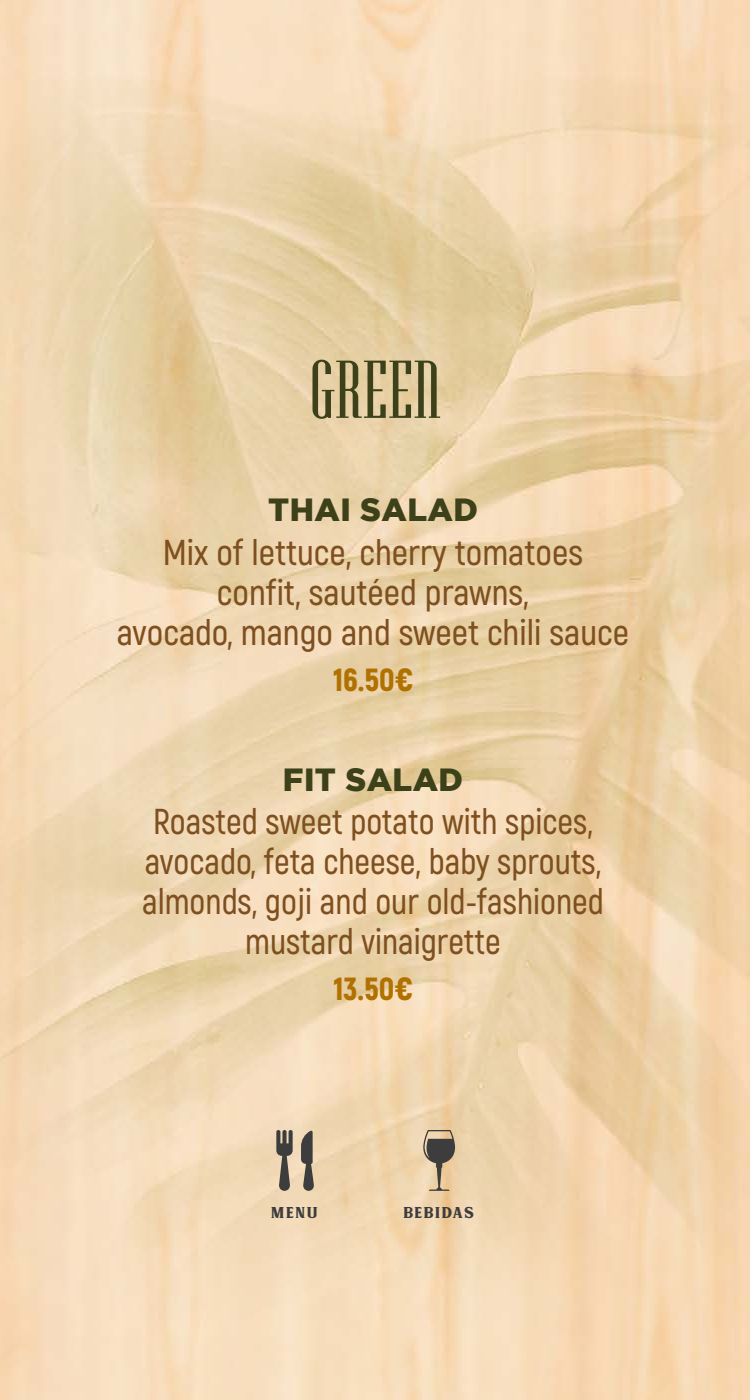
<style>
.page{position:relative;width:750px;height:1400px;background:#fff}
.page>*{position:absolute;margin:0;border:0;box-sizing:border-box;transform-origin:0 0}
.t1{font:70px "Hamerslag DEMO";letter-spacing:.01em;color:#3d411a}
.t2{font:600 36px/40px "Akrobat";color:#7e4f1f;text-align:center;scale:.96 1}
.t3{font:600 36px/40px "Akrobat";color:#7e4f1f;text-align:center}
.t4{font:900 32px "Gotham";letter-spacing:.015em;color:#3d411a}
.t5{font:900 32px "Akrobat";color:#b17100}
.t6{font:22px "MUARADEMO";letter-spacing:.05em;color:#3d3d3d}
</style>
<div class="page">
<svg style="left:301px;top:1131px;width:13px;height:60px"></svg>
<svg style="left:276px;top:1130px;width:17px;height:61px"></svg>
<svg style="left:423px;top:1130px;width:32px;height:61px"></svg>
<h1 class="t1" style="left:309px;top:338px;width:133px">GREEN</h1>
<p class="t4" style="left:268px;top:491px;width:211px">THAI SALAD</p>
<p class="t3" style="left:117px;top:532px;width:514px">Mix of lettuce, cherry tomatoes confit, sautéed prawns,<br>avocado, mango and sweet chili sauce</p>
<p class="t5" style="left:333px;top:659px;width:81px">16.50€</p>
<p class="t4" style="left:283px;top:761px;width:182px">FIT SALAD</p>
<p class="t2" style="left:142px;top:802px;width:482px">Roasted sweet potato with spices, avocado, feta cheese, baby sprouts, almonds, goji and our old-fashioned mustard vinaigrette</p>
<p class="t5" style="left:333px;top:968px;width:81px">13.50€</p>
<p class="t6" style="left:272px;top:1197px;width:49px">MENU</p>
<p class="t6" style="left:404px;top:1197px;width:72px">BEBIDAS</p>
</div>
